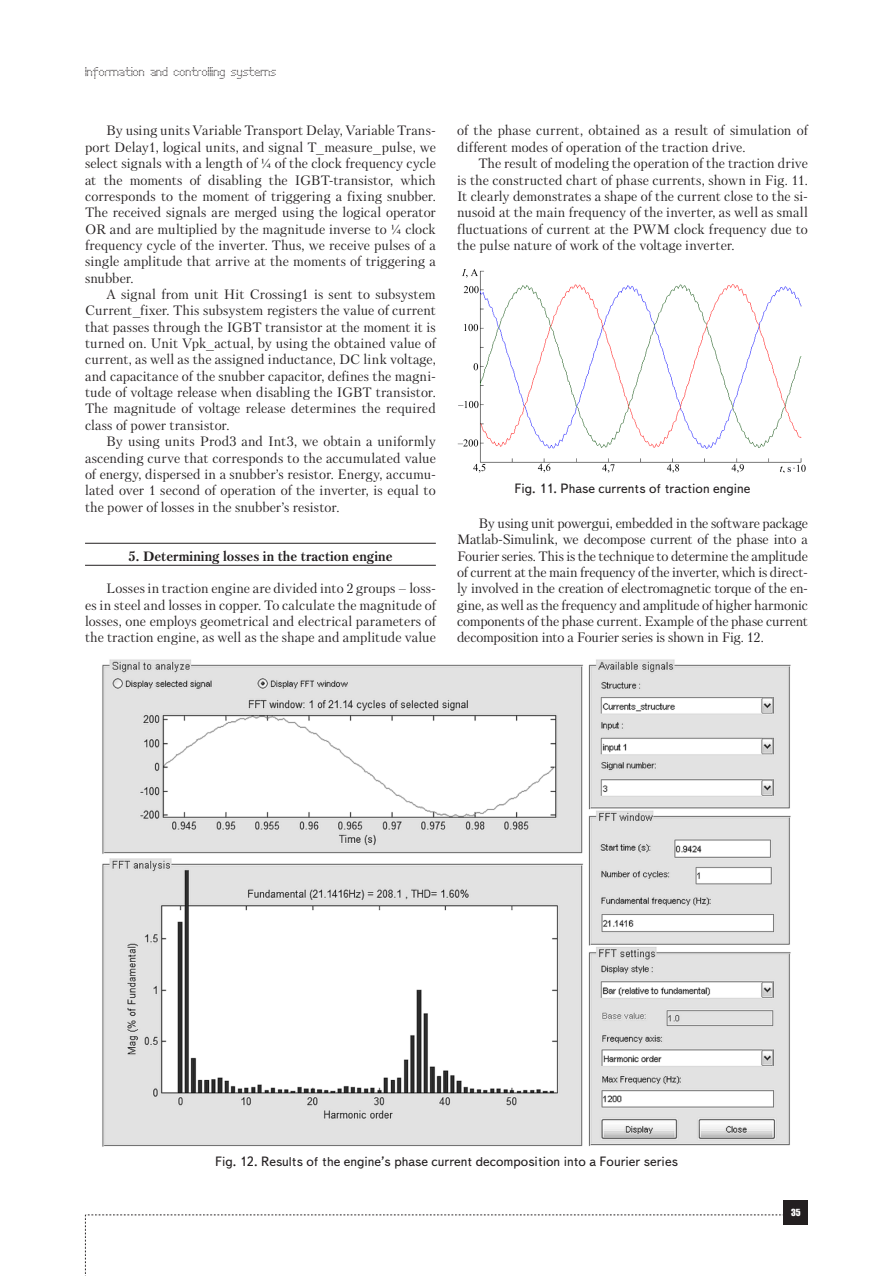
<style>
.page{position:relative;width:893px;height:1276px;background:#fff}
.page>*{position:absolute;margin:0;border:0;box-sizing:border-box;transform-origin:0 0}
.Text__англ{font:13.5px/16.4px "Petersburg C";color:#231f20;text-align:justify}
.Рисунок{font:13.5px "Text Book C";color:#231f20}
.Раздел_статьи{font:700 13.5px "Petersburg C";color:#231f20}
.t1{font:12px "Perfo";letter-spacing:.015em;color:#231f20}
.t2{font:9px "Impact";color:#fff}
.s1{font-family:"Times New Roman"}
</style>
<div class="page">
<svg style="left:85px;top:1214px;width:699px;height:62px"></svg>
<div style="left:784px;top:1200px;width:24px;height:24px;background:#231f20"></div>
<hr style="left:85px;top:543px;width:351px;height:1px;background:#231f20">
<hr style="left:85px;top:565px;width:351px;height:1px;background:#231f20">
<img style="left:457px;top:269px;width:349px;height:203px">
<img style="left:102px;top:659px;width:689px;height:488px">
<p class="t1" style="left:85px;top:65px;width:193px">Information and controlling systems</p>
<p class="Text__англ" style="left:85px;top:122px;width:352px;text-indent:21px">By using units Variable Transport Delay, Variable Trans&shy;port Delay1, logical units, and signal T_measure_pulse, we select signals with a length of <span class="s1">¼</span> of the clock frequency cycle at the moments of disabling the IGBT-transistor, which corresponds to the moment of triggering a fixing snubber.<br>The received signals are merged using the logical operator OR and are multiplied by the magnitude inverse to <span class="s1">¼</span> clock frequency cycle of the inverter. Thus, we receive pulses of a single amplitude that arrive at the moments of triggering a snubber.</p>
<p class="Text__англ" style="left:85px;top:286px;width:352px;text-indent:21px">A signal from unit Hit Crossing1 is sent to subsystem Current_fixer. This subsystem registers the value of current that passes through the IGBT transistor at the moment it is turned on. Unit Vpk_actual, by using the obtained value of current, as well as the assigned inductance, DC link voltage, and capacitance of the snubber capacitor, defines the magni&shy;tude of voltage release when disabling the IGBT transistor.<br>The magnitude of voltage release determines the required class of power transistor.</p>
<p class="Text__англ" style="left:85px;top:433px;width:352px;text-indent:21px">By using units Prod3 and Int3, we obtain a uniformly ascending curve that corresponds to the accumulated value of energy, dispersed in a snubber’s resistor. Energy, accumu&shy;lated over 1 second of operation of the inverter, is equal to the power of losses in the snubber’s resistor.</p>
<p class="Раздел_статьи" style="left:128px;top:548px;width:266px">5. Determining losses in the traction engine</p>
<p class="Text__англ" style="left:85px;top:580px;width:352px;text-indent:21px">Losses in traction engine are divided into 2 groups – loss&shy;es in steel and losses in copper. To calculate the magnitude of losses, one employs geometrical and electrical parameters of the traction engine, as well as the shape and amplitude value</p>
<p class="Text__англ" style="left:457px;top:122px;width:352px">of the phase current, obtained as a result of simulation of different modes of operation of the traction drive.</p>
<p class="Text__англ" style="left:457px;top:155px;width:352px;text-indent:21px">The result of modeling the operation of the traction drive is the constructed chart of phase currents, shown in Fig. 11.<br>It clearly demonstrates a shape of the current close to the si&shy;nusoid at the main frequency of the inverter, as well as small fluctuations of current at the PWM clock frequency due to the pulse nature of work of the voltage inverter.</p>
<p class="Рисунок" style="left:514px;top:481px;width:238px">Fig. 11. Phase currents of traction engine</p>
<p class="Text__англ" style="left:457px;top:515px;width:352px;text-indent:21px">By using unit powergui, embedded in the software package Matlab-Simulink, we decompose current of the phase into a Fourier series. This is the technique to determine the amplitude of current at the main frequency of the inverter, which is direct&shy;ly involved in the creation of electromagnetic torque of the en&shy;gine, as well as the frequency and amplitude of higher harmonic components of the phase current. Example of the phase current decomposition into a Fourier series is shown in Fig. 12.</p>
<p class="Рисунок" style="left:215px;top:1154px;width:464px">Fig. 12. Results of the engine’s phase current decomposition into a Fourier series</p>
<p class="t2" style="left:791px;top:1205px;width:11px">35</p>
</div>
